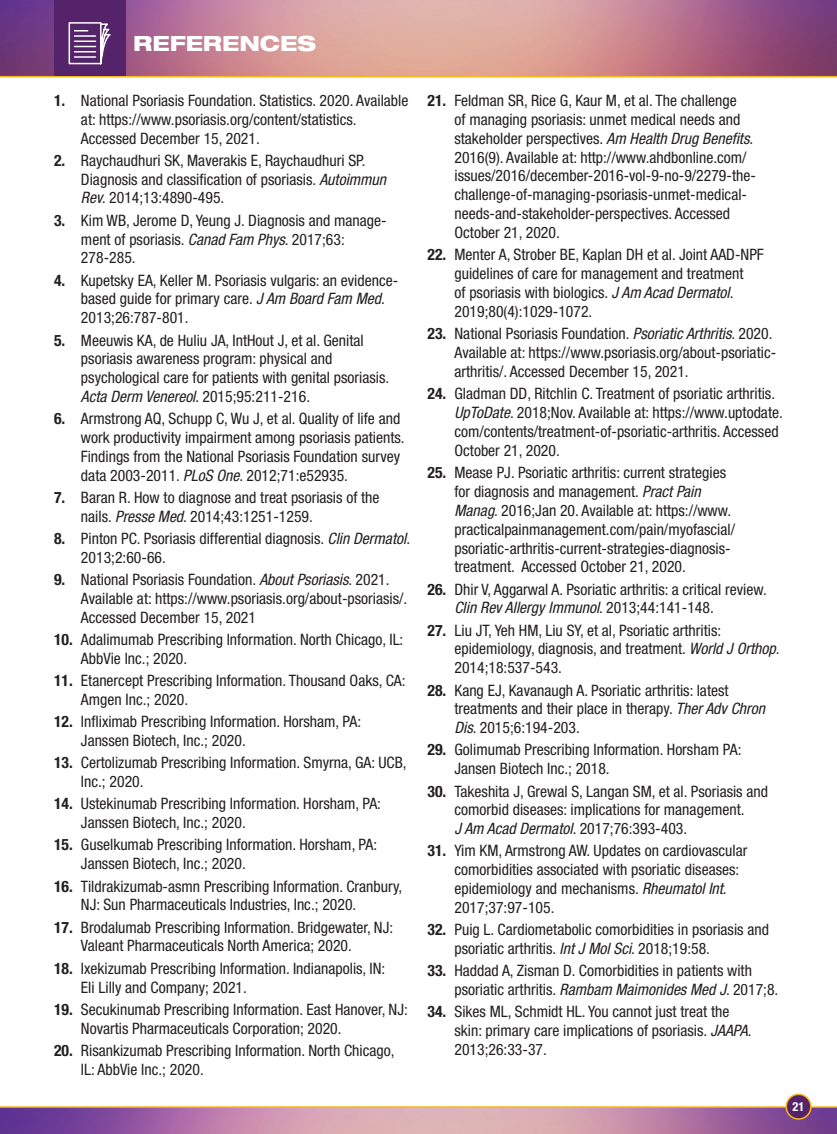
<style>
.page{position:relative;width:837px;height:1134px;background:#fff}
.page>*{position:absolute;margin:0;border:0;box-sizing:border-box;transform-origin:0 0}
.t1{font:800 expanded 21px "Helvetica Neue LT Std";color:#fff}
.t2{font:condensed 15.75px/18.9px "Helvetica Neue LT Std";color:#231f20}
.t3{font:700 condensed 12.45px "Helvetica Neue LT Std";color:#fff}
.s1{font-weight:700}
.s2{font-style:italic}
</style>
<div class="page">
<svg style="left:0;top:1106px;width:837px;height:28px;background:#b782a1"></svg>
<div style="left:786px;top:1094px;width:25px;height:25px;background:#55236a;border-radius:50%"></div>
<div style="left:785px;top:1094px;width:27px;height:26px;border:2px solid #fcb61c;border-radius:50%"></div>
<svg style="left:0;top:0;width:837px;height:77px;background:#be818f"></svg>
<div style="left:54px;top:0;width:71px;height:76px;background:#55236a"></div>
<svg style="left:68px;top:22px;width:43px;height:43px"></svg>
<h1 class="t1" style="left:133px;top:30px;width:184px">REFERENCES</h1>
<p class="t2" style="left:81px;top:91px;width:329px;text-indent:-27px"><span class="s1">1.</span> National Psoriasis Foundation. Statistics. 2020. Available at: https://www.psoriasis.org/content/statistics.<br>Accessed December 15, 2021.</p>
<p class="t2" style="left:81px;top:151px;width:307px;text-indent:-27px"><span class="s1">2.</span> Raychaudhuri SK, Maverakis E, Raychaudhuri SP.<br>Diagnosis and classification of psoriasis. <span class="s2">Autoimmun<br>Rev.</span> 2014;13:4890-495.</p>
<p class="t2" style="left:81px;top:211px;width:307px;text-indent:-27px"><span class="s1">3.</span> Kim WB, Jerome D, Yeung J. Diagnosis and manage&shy;ment of psoriasis. <span class="s2">Canad Fam Phys</span>. 2017;63:<br>278-285.</p>
<p class="t2" style="left:81px;top:270px;width:319px;text-indent:-27px"><span class="s1">4.</span> Kupetsky EA, Keller M. Psoriasis vulgaris: an evidence&shy;based guide for primary care. <span class="s2">J Am Board Fam Med</span>.<br>2013;26:787-801.</p>
<p class="t2" style="left:81px;top:330px;width:310px;text-indent:-27px"><span class="s1">5.</span> Meeuwis KA, de Huliu JA, IntHout J, et al. Genital psoriasis awareness program: physical and psychological care for patients with genital psoriasis.<br><span class="s2">Acta Derm Venereol</span>. 2015;95:211-216.</p>
<p class="t2" style="left:81px;top:409px;width:325px;text-indent:-27px"><span class="s1">6.</span> Armstrong AQ, Schupp C, Wu J, et al. Quality of life and work productivity impairment among psoriasis patients.<br>Findings from the National Psoriasis Foundation survey data 2003-2011. <span class="s2">PLoS One</span>. 2012;71:e52935.</p>
<p class="t2" style="left:81px;top:488px;width:300px;text-indent:-27px"><span class="s1">7.</span> Baran R. How to diagnose and treat psoriasis of the nails. <span class="s2">Presse Med</span>. 2014;43:1251-1259.</p>
<p class="t2" style="left:81px;top:529px;width:331px;text-indent:-27px"><span class="s1">8.</span> Pinton PC. Psoriasis differential diagnosis. <span class="s2">Clin Dermatol</span>.<br>2013;2:60-66.</p>
<p class="t2" style="left:81px;top:570px;width:328px;text-indent:-27px"><span class="s1">9.</span> National Psoriasis Foundation. <span class="s2">About Psoriasis</span>. 2021.<br>Available at: https://www.psoriasis.org/about-psoriasis/.<br>Accessed December 15, 2021</p>
<p class="t2" style="left:81px;top:630px;width:324px;text-indent:-27px"><span class="s1">10.</span> Adalimumab Prescribing Information. North Chicago, IL:<br>AbbVie Inc.; 2020.</p>
<p class="t2" style="left:81px;top:671px;width:326px;text-indent:-27px"><span class="s1">11.</span> Etanercept Prescribing Information. Thousand Oaks, CA:<br>Amgen Inc.; 2020.</p>
<p class="t2" style="left:81px;top:712px;width:282px;text-indent:-27px"><span class="s1">12.</span> Infliximab Prescribing Information. Horsham, PA:<br>Janssen Biotech, Inc.; 2020.</p>
<p class="t2" style="left:81px;top:753px;width:327px;text-indent:-27px"><span class="s1">13.</span> Certolizumab Prescribing Information. Smyrna, GA: UCB,<br>Inc.; 2020.</p>
<p class="t2" style="left:81px;top:794px;width:302px;text-indent:-27px"><span class="s1">14.</span> Ustekinumab Prescribing Information. Horsham, PA:<br>Janssen Biotech, Inc.; 2020.</p>
<p class="t2" style="left:81px;top:835px;width:298px;text-indent:-27px"><span class="s1">15.</span> Guselkumab Prescribing Information. Horsham, PA:<br>Janssen Biotech, Inc.; 2020.</p>
<p class="t2" style="left:81px;top:876px;width:323px;text-indent:-27px"><span class="s1">16.</span> Tildrakizumab-asmn Prescribing Information. Cranbury,<br>NJ: Sun Pharmaceuticals Industries, Inc.; 2020.</p>
<p class="t2" style="left:81px;top:917px;width:314px;text-indent:-27px"><span class="s1">17.</span> Brodalumab Prescribing Information. Bridgewater, NJ:<br>Valeant Pharmaceuticals North America; 2020.</p>
<p class="t2" style="left:81px;top:958px;width:306px;text-indent:-27px"><span class="s1">18.</span> Ixekizumab Prescribing Information. Indianapolis, IN:<br>Eli Lilly and Company; 2021.</p>
<p class="t2" style="left:81px;top:1000px;width:328px;text-indent:-27px"><span class="s1">19.</span> Secukinumab Prescribing Information. East Hanover, NJ:<br>Novartis Pharmaceuticals Corporation; 2020.</p>
<p class="t2" style="left:81px;top:1041px;width:315px;text-indent:-27px"><span class="s1">20.</span> Risankizumab Prescribing Information. North Chicago,<br>IL: AbbVie Inc.; 2020.</p>
<p class="t2" style="left:454px;top:91px;width:303px;text-indent:-27px"><span class="s1">21.</span> Feldman SR, Rice G, Kaur M, et al. The challenge<br>of managing psoriasis: unmet medical needs and stakeholder perspectives. <span class="s2">Am Health Drug Benefits</span>.<br>2016(9). Available at: http://www.ahdbonline.com/ issues/2016/december-2016-vol-9-no-9/2279-the&shy;challenge-of-managing-psoriasis-unmet-medical&shy;needs-and-stakeholder-perspectives. Accessed October 21, 2020.</p>
<p class="t2" style="left:454px;top:245px;width:311px;text-indent:-27px"><span class="s1">22.</span> Menter A, Strober BE, Kaplan DH et al. Joint AAD-NPF guidelines of care for management and treatment<br>of psoriasis with biologics. <span class="s2">J Am Acad Dermatol</span>.<br>2019;80(4):1029-1072.</p>
<p class="t2" style="left:454px;top:324px;width:323px;text-indent:-27px"><span class="s1">23.</span> National Psoriasis Foundation. <span class="s2">Psoriatic Arthritis</span>. 2020.<br>Available at: https://www.psoriasis.org/about-psoriatic&shy;arthritis/. Accessed December 15, 2021.</p>
<p class="t2" style="left:454px;top:384px;width:330px;text-indent:-27px"><span class="s1">24.</span> Gladman DD, Ritchlin C. Treatment of psoriatic arthritis.<br><span class="s2">UpToDate</span>. 2018;Nov. Available at: https://www.uptodate. com/contents/treatment-of-psoriatic-arthritis. Accessed October 21, 2020.</p>
<p class="t2" style="left:454px;top:463px;width:282px;text-indent:-27px"><span class="s1">25.</span> Mease PJ. Psoriatic arthritis: current strategies for diagnosis and management. <span class="s2">Pract Pain Manag</span>. 2016;Jan 20. Available at: https://www. practicalpainmanagement.com/pain/myofascial/ psoriatic-arthritis-current-strategies-diagnosis&shy;treatment. Accessed October 21, 2020.</p>
<p class="t2" style="left:454px;top:579px;width:314px;text-indent:-27px"><span class="s1">26.</span> Dhir V, Aggarwal A. Psoriatic arthritis: a critical review.<br><span class="s2">Clin Rev Allergy Immunol</span>. 2013;44:141-148.</p>
<p class="t2" style="left:454px;top:620px;width:327px;text-indent:-27px"><span class="s1">27.</span> Liu JT, Yeh HM, Liu SY, et al, Psoriatic arthritis: epidemiology, diagnosis, and treatment. <span class="s2">World J Orthop</span>.<br>2014;18:537-543.</p>
<p class="t2" style="left:454px;top:680px;width:312px;text-indent:-27px"><span class="s1">28.</span> Kang EJ, Kavanaugh A. Psoriatic arthritis: latest treatments and their place in therapy. <span class="s2">Ther Adv Chron<br>Dis</span>. 2015;6:194-203.</p>
<p class="t2" style="left:454px;top:740px;width:288px;text-indent:-27px"><span class="s1">29.</span> Golimumab Prescribing Information. Horsham PA:<br>Jansen Biotech Inc.; 2018.</p>
<p class="t2" style="left:454px;top:781px;width:315px;text-indent:-27px"><span class="s1">30.</span> Takeshita J, Grewal S, Langan SM, et al. Psoriasis and comorbid diseases: implications for management.<br><span class="s2">J Am Acad Dermatol</span>. 2017;76:393-403.</p>
<p class="t2" style="left:454px;top:841px;width:294px;text-indent:-27px"><span class="s1">31.</span> Yim KM, Armstrong AW. Updates on cardiovascular comorbidities associated with psoriatic diseases: epidemiology and mechanisms. <span class="s2">Rheumatol Int</span>.<br>2017;37:97-105.</p>
<p class="t2" style="left:454px;top:920px;width:316px;text-indent:-27px"><span class="s1">32.</span> Puig L. Cardiometabolic comorbidities in psoriasis and psoriatic arthritis. <span class="s2">Int J Mol Sci</span>. 2018;19:58.</p>
<p class="t2" style="left:454px;top:961px;width:325px;text-indent:-27px"><span class="s1">33.</span> Haddad A, Zisman D. Comorbidities in patients with psoriatic arthritis. <span class="s2">Rambam Maimonides Med J</span>. 2017;8.</p>
<p class="t2" style="left:454px;top:1002px;width:299px;text-indent:-27px"><span class="s1">34.</span> Sikes ML, Schmidt HL. You cannot just treat the skin: primary care implications of psoriasis. <span class="s2">JAAPA</span>.<br>2013;26:33-37.</p>
<p class="t3" style="left:792px;top:1099px;width:13px">21</p>
</div>
